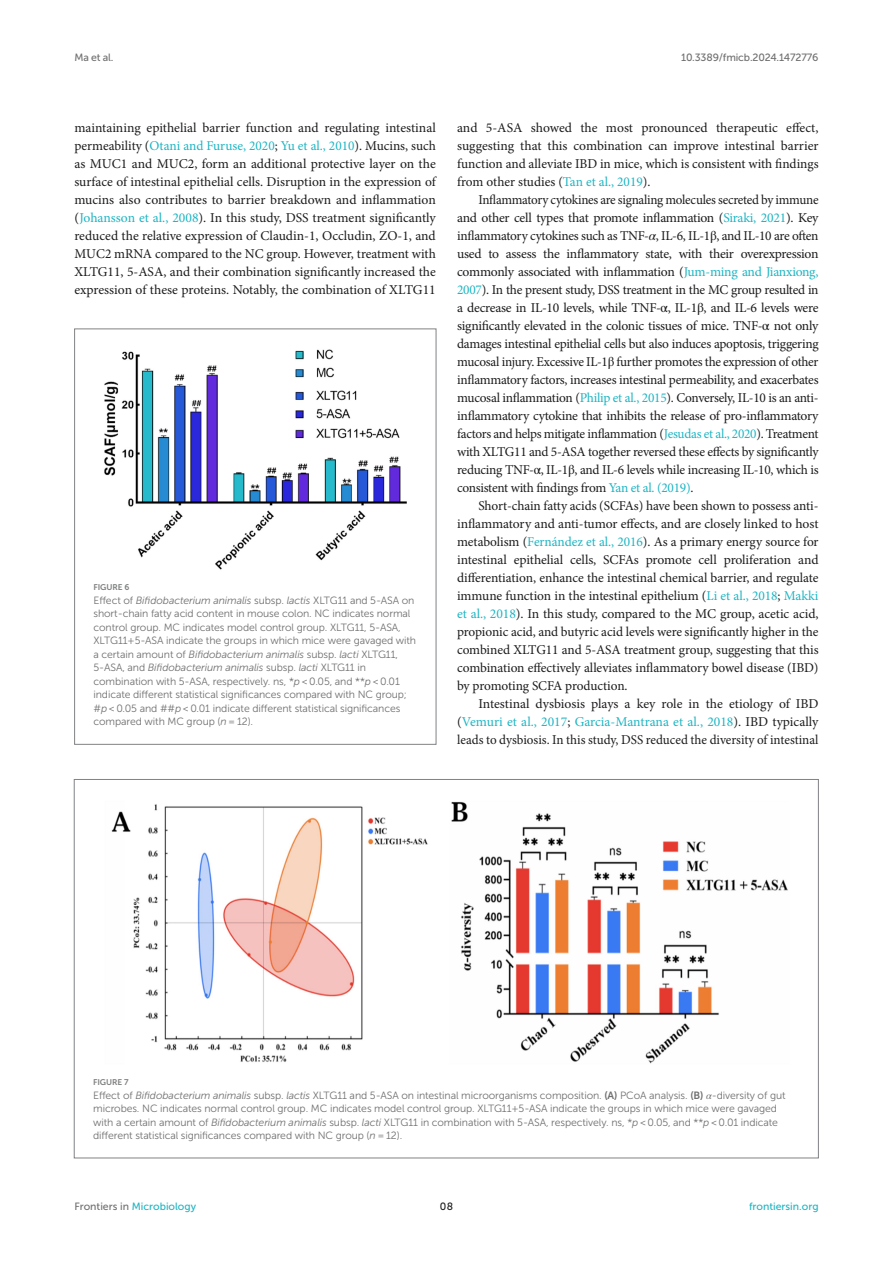
<style>
.page{position:relative;width:893px;height:1263px;background:#fff}
.page>*{position:absolute;margin:0;border:0;box-sizing:border-box;transform-origin:0 0}
.TEXT{font:13.5px/18px "Minion Pro";letter-spacing:-.005em;color:#1b1c1b;text-align:justify}
.FIG_LEG{font:10.5px/13.5px "Museo Sans 300";letter-spacing:-.01em;color:#706f70}
.t1{font:10.5px "Museo Sans 500";color:#1db5c3}
.t2{font:10.5px "Museo Sans 500";letter-spacing:-.015em;color:#706f70}
.t3{font:10.5px "Museo Sans 500";color:#1b1c1b}
.FIG_HD{font:8.25px "Museo Sans 700";letter-spacing:-.01em;color:#7e7f7f}
.s1{color:#1db5c3}
.s2{font-family:"STIX General";font-style:italic}
.s3{font-family:"STIX General"}
.s4{font-style:italic}
.s5{font-family:"Museo Sans 700"}
.s6{color:#706f70}
</style>
<div class="page">
<img style="left:104px;top:349px;width:303px;height:221px">
<img style="left:111px;top:801px;width:677px;height:263px">
<p class="t2" style="left:74px;top:51px;width:40px">Ma et al.</p>
<p class="t2" style="left:681px;top:51px;width:139px">10.3389/fmicb.2024.1472776</p>
<p class="TEXT" style="left:74px;top:119px;width:363px">maintaining epithelial barrier function and regulating intestinal permeability (<span class="s1">Otani and Furuse, 2020</span>; <span class="s1">Yu et al., 2010</span>). Mucins, such as MUC1 and MUC2, form an additional protective layer on the surface of intestinal epithelial cells. Disruption in the expression of mucins also contributes to barrier breakdown and inflammation (<span class="s1">Johansson et al., 2008</span>). In this study, DSS treatment significantly reduced the relative expression of Claudin-1, Occludin, ZO-1, and MUC2 mRNA compared to the NC group. However, treatment with XLTG11, 5-ASA, and their combination significantly increased the expression of these proteins. Notably, the combination of XLTG11</p>
<p class="TEXT" style="left:457px;top:119px;width:363px">and 5-ASA showed the most pronounced therapeutic effect, suggesting that this combination can improve intestinal barrier function and alleviate IBD in mice, which is consistent with findings from other studies (<span class="s1">Tan et al., 2019</span>).</p>
<p class="TEXT" style="left:457px;top:191px;width:363px;text-indent:21px">Inflammatory cytokines are signaling molecules secreted by immune and other cell types that promote inflammation (<span class="s1">Siraki, 2021</span>). Key inflammatory cytokines such as TNF-<span class="s2">α</span>, IL-6, IL-1<span class="s3">β</span>, and IL-10 are often used to assess the inflammatory state, with their overexpression commonly associated with inflammation (<span class="s1">Jum-ming and Jianxiong, 2007</span>). In the present study, DSS treatment in the MC group resulted in a decrease in IL-10 levels, while TNF-<span class="s3">α</span>, IL-1<span class="s3">β</span>, and IL-6 levels were significantly elevated in the colonic tissues of mice. TNF-<span class="s3">α</span> not only damages intestinal epithelial cells but also induces apoptosis, triggering mucosal injury. Excessive IL-1<span class="s3">β</span> further promotes the expression of other inflammatory factors, increases intestinal permeability, and exacerbates mucosal inflammation (<span class="s1">Philip et al., 2015</span>). Conversely, IL-10 is an anti&shy;inflammatory cytokine that inhibits the release of pro-inflammatory factors and helps mitigate inflammation (<span class="s1">Jesudas et al., 2020</span>). Treatment with XLTG11 and 5-ASA together reversed these effects by significantly reducing TNF-<span class="s3">α</span>, IL-1<span class="s3">β</span>, and IL-6 levels while increasing IL-10, which is consistent with findings from <span class="s1">Yan et al. (2019)</span>.</p>
<p class="TEXT" style="left:457px;top:497px;width:363px;text-indent:21px">Short-chain fatty acids (SCFAs) have been shown to possess anti&shy;inflammatory and anti-tumor effects, and are closely linked to host metabolism (<span class="s1">Fernández et al., 2016</span>). As a primary energy source for intestinal epithelial cells, SCFAs promote cell proliferation and differentiation, enhance the intestinal chemical barrier, and regulate immune function in the intestinal epithelium (<span class="s1">Li et al., 2018</span>; <span class="s1">Makki et al., 2018</span>). In this study, compared to the MC group, acetic acid, propionic acid, and butyric acid levels were significantly higher in the combined XLTG11 and 5-ASA treatment group, suggesting that this combination effectively alleviates inflammatory bowel disease (IBD) by promoting SCFA production.</p>
<p class="TEXT" style="left:457px;top:695px;width:363px;text-indent:21px">Intestinal dysbiosis plays a key role in the etiology of IBD (<span class="s1">Vemuri et al., 2017</span>; <span class="s1">Garcia-Mantrana et al., 2018</span>). IBD typically leads to dysbiosis. In this study, DSS reduced the diversity of intestinal</p>
<p class="FIG_HD" style="left:94px;top:583px;width:37px">FIGURE 6</p>
<p class="FIG_LEG" style="left:94px;top:594px;width:324px">Effect of <span class="s4">Bifidobacterium animalis</span> subsp. <span class="s4">lactis</span> XLTG11 and 5-ASA on short-chain fatty acid content in mouse colon. NC indicates normal control group. MC indicates model control group. XLTG11, 5-ASA, XLTG11+5-ASA indicate the groups in which mice were gavaged with a certain amount of <span class="s4">Bifidobacterium animalis</span> subsp. <span class="s4">lacti</span> XLTG11, 5-ASA, and <span class="s4">Bifidobacterium animalis</span> subsp. <span class="s4">lacti</span> XLTG11 in combination with 5-ASA, respectively. ns, *<span class="s4">p</span> &lt; 0.05, and **<span class="s4">p</span> &lt; 0.01 indicate different statistical significances compared with NC group; #<span class="s4">p</span> &lt; 0.05 and ##<span class="s4">p</span> &lt; 0.01 indicate different statistical significances compared with MC group (<span class="s4">n</span> = 12).</p>
<p class="FIG_HD" style="left:93px;top:1077px;width:37px">FIGURE 7</p>
<p class="FIG_LEG" style="left:93px;top:1088px;width:694px">Effect of <span class="s4">Bifidobacterium animalis</span> subsp. <span class="s4">lactis</span> XLTG11 and 5-ASA on intestinal microorganisms composition. <span class="s5">(A)</span> PCoA analysis. <span class="s5">(B)</span> <span class="s2">α</span>-diversity of gut microbes. NC indicates normal control group. MC indicates model control group. XLTG11+5-ASA indicate the groups in which mice were gavaged with a certain amount of <span class="s4">Bifidobacterium animalis</span> subsp. <span class="s4">lacti</span> XLTG11 in combination with 5-ASA, respectively. ns, *<span class="s4">p</span> &lt; 0.05, and **<span class="s4">p</span> &lt; 0.01 indicate different statistical significances compared with NC group (<span class="s4">n</span> = 12).</p>
<p class="t1" style="left:74px;top:1200px;width:123px"><span class="s6">Frontiers in</span> Microbiology</p>
<p class="t3" style="left:440px;top:1200px;width:15px">08</p>
<p class="t1" style="left:749px;top:1200px;width:71px">frontiersin.org</p>
</div>
